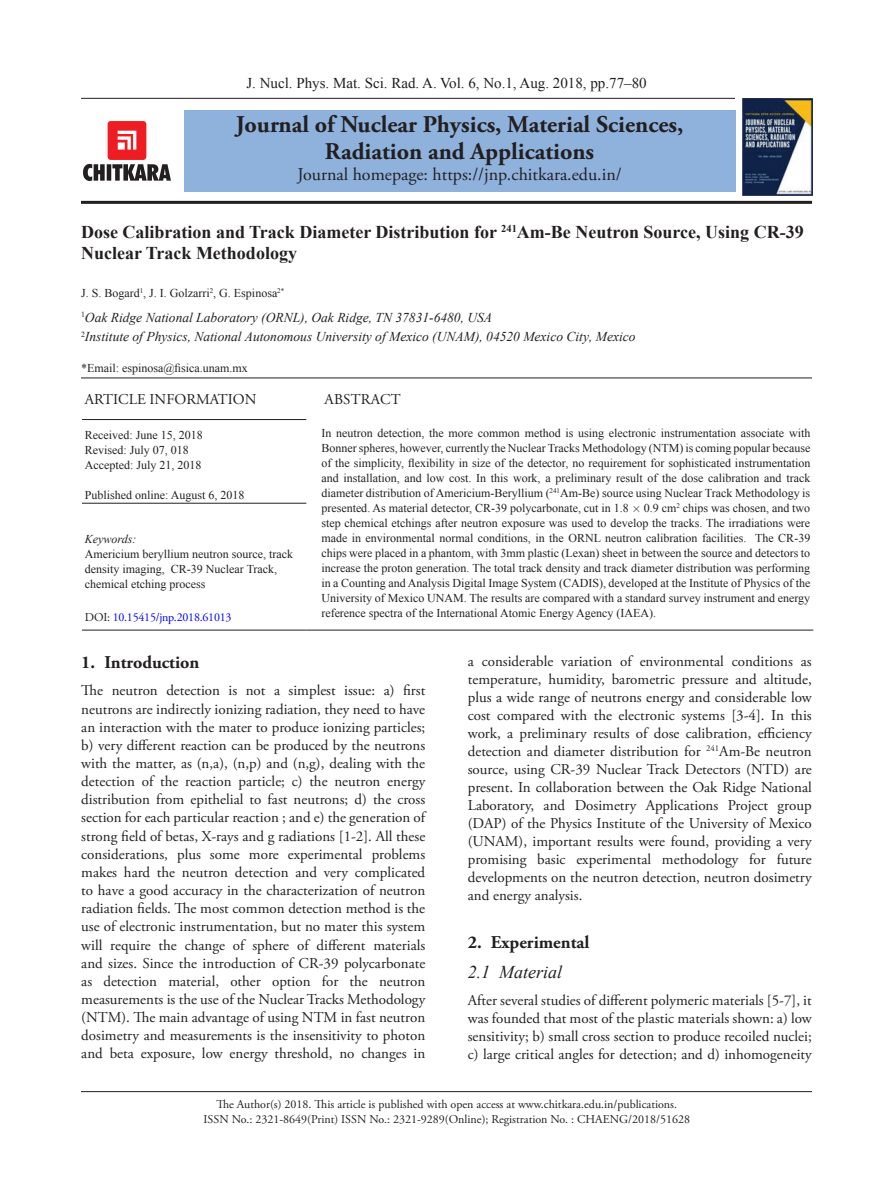
<style>
.page{position:relative;width:893px;height:1191px;background:#fff}
.page>*{position:absolute;margin:0;border:0;box-sizing:border-box;transform-origin:0 0}
.t1{font:700 24px/27px "Adobe Garamond Pro";color:#231f20;text-align:center}
.email{font:700 18px/21px "Times New Roman";color:#231f20}
.t2{font:18px "Adobe Garamond Pro";color:#231f20}
.t3{font:700 18px "Adobe Garamond Pro";color:#231f20}
.t4{font:italic 18px "Times New Roman";color:#231f20}
.TX{font:15px/18.1px "Adobe Garamond Pro";color:#231f20;text-align:justify}
.doi{font:15px "Times New Roman";color:#231f20}
.abstract_title{font:15px "Adobe Garamond Pro";letter-spacing:.015em;color:#231f20}
.email-2{font:italic 13.5px/19.5px "Times New Roman";color:#231f20}
.abstract{font:12px/15px "Times New Roman";color:#231f20;text-align:justify}
.t5{font:12px/15px "Adobe Garamond Pro";color:#231f20;text-align:center}
.Keyword{font:12px/15px "Times New Roman";color:#231f20}
.pub-online{font:12px "Times New Roman";color:#231f20}
.email-3{font:12px "Times New Roman";color:#231f20}
.Footer_txt{font:12px "Adobe Garamond Pro";letter-spacing:-.02em;color:#00f}
.s1{font-style:italic}
.s2{color:#231f20}
</style>
<div class="page">
<hr style="left:81px;top:1091px;width:731px;height:1px;background:#231f20">
<img style="left:743px;top:98px;width:69px;height:97px">
<hr style="left:81px;top:201px;width:731px;height:3px;background:#231f20">
<div style="left:184px;top:110px;width:551px;height:81px;background:#8fb2dd"></div>
<hr style="left:81px;top:98px;width:654px;height:1px;background:#231f20">
<hr style="left:81px;top:377px;width:731px;height:1px;background:#231f20">
<hr style="left:82px;top:419px;width:224px;height:1px;background:#231f20">
<hr style="left:82px;top:503px;width:224px;height:1px;background:#231f20">
<hr style="left:306px;top:629px;width:507px;height:1px;background:#231f20">
<hr style="left:82px;top:629px;width:224px;height:1px;background:#231f20">
<img style="left:83px;top:121px;width:88px;height:60px">
<p class="doi" style="left:246px;top:73px;width:402px">J. Nucl. Phys. Mat. Sci. Rad. A. Vol. 6, No.1, Aug. 2018, pp.77–80</p>
<h1 class="t1" style="left:236px;top:112px;width:449px">Journal of Nuclear Physics, Material Sciences,<br>Radiation and Applications</h1>
<p class="t2" style="left:297px;top:164px;width:326px">Journal homepage: https://jnp.chitkara.edu.in/</p>
<p class="email" style="left:81px;top:221px;width:724px">Dose Calibration and Track Diameter Distribution for <sup>241</sup>Am-Be Neutron Source, Using CR-39<br>Nuclear Track Methodology</p>
<p class="email-3" style="left:81px;top:284px;width:205px">J. S. Bogard<sup>1</sup>, J. I. Golzarri<sup>2</sup>, G. Espinosa<sup>2*</sup></p>
<p class="email-2" style="left:81px;top:307px;width:556px"><sup>1</sup>Oak Ridge National Laboratory (ORNL), Oak Ridge, TN 37831-6480, USA<br><sup>2</sup> Institute of Physics, National Autonomous University of Mexico (UNAM), 04520 Mexico City, Mexico</p>
<p class="email-3" style="left:81px;top:359px;width:168px">*Email: espinosa@fisica.unam.mx</p>
<h4 class="TX" style="left:85px;top:391px;width:173px">ARTICLE INFORMATION</h4>
<p class="abstract_title" style="left:324px;top:390px;width:78px">ABSTRACT</p>
<p class="pub-online" style="left:85px;top:426px;width:119px">Received: June 15, 2018</p>
<p class="pub-online" style="left:85px;top:441px;width:106px">Revised: July 07, 018</p>
<p class="pub-online" style="left:85px;top:456px;width:118px">Accepted: July 21, 2018</p>
<p class="pub-online" style="left:85px;top:486px;width:161px">Published online: August 6, 2018</p>
<p class="abstract" style="left:321px;top:425px;width:490px">In neutron detection, the more common method is using electronic instrumentation associate with Bonner spheres, however, currently the Nuclear Tracks Methodology (NTM) is coming popular because of the simplicity, flexibility in size of the detector, no requirement for sophisticated instrumentation and installation, and low cost. In this work, a preliminary result of the dose calibration and track diameter distribution of Americium-Beryllium (<sup>241</sup>Am-Be) source using Nuclear Track Methodology is presented. As material detector, CR-39 polycarbonate, cut in 1.8</p>
<p class="abstract" style="left:321px;top:500px;width:490px;text-indent:323px">0.9 cm<sup>2</sup> chips was chosen, and two step chemical etchings after neutron exposure was used to develop the tracks. The irradiations were made in environmental normal conditions, in the ORNL neutron calibration facilities. The CR-39 chips were placed in a phantom, with 3mm plastic (Lexan) sheet in between the source and detectors to increase the proton generation. The total track density and track diameter distribution was performing in a Counting and Analysis Digital Image System (CADIS), developed at the Institute of Physics of the University of Mexico UNAM. The results are compared with a standard survey instrument and energy reference spectra of the International Atomic Energy Agency (IAEA).</p>
<p class="Keyword" style="left:85px;top:531px;width:210px"><span class="s1">Keywords:<br></span>Americium beryllium neutron source, track density imaging, CR-39 Nuclear Track, chemical etching process</p>
<p class="Footer_txt" style="left:85px;top:610px;width:148px"><span class="s2">DOI:</span> 10.15415/jnp.2018.61013</p>
<h1 class="t3" style="left:81px;top:652px;width:120px">1. Introduction</h1>
<p class="TX" style="left:81px;top:682px;width:345px">The neutron detection is not a simplest issue: a) first neutrons are indirectly ionizing radiation, they need to have an interaction with the mater to produce ionizing particles; b) very different reaction can be produced by the neutrons with the matter, as (n,a), (n,p) and (n,g), dealing with the detection of the reaction particle; c) the neutron energy distribution from epithelial to fast neutrons; d) the cross section for each particular reaction ; and e) the generation of strong field of betas, X-rays and g radiations [1-2]. All these considerations, plus some more experimental problems makes hard the neutron detection and very complicated to have a good accuracy in the characterization of neutron radiation fields. The most common detection method is the use of electronic instrumentation, but no mater this system will require the change of sphere of different materials and sizes. Since the introduction of CR-39 polycarbonate as detection material, other option for the neutron measurements is the use of the Nuclear Tracks Methodology (NTM). The main advantage of using NTM in fast neutron dosimetry and measurements is the insensitivity to photon and beta exposure, low energy threshold, no changes in</p>
<p class="TX" style="left:468px;top:653px;width:345px">a considerable variation of environmental conditions as temperature, humidity, barometric pressure and altitude, plus a wide range of neutrons energy and considerable low cost compared with the electronic systems [3-4]. In this work, a preliminary results of dose calibration, efficiency detection and diameter distribution for <sup>241</sup>Am-Be neutron source, using CR-39 Nuclear Track Detectors (NTD) are present. In collaboration between the Oak Ridge National Laboratory, and Dosimetry Applications Project group (DAP) of the Physics Institute of the University of Mexico (UNAM), important results were found, providing a very promising basic experimental methodology for future developments on the neutron detection, neutron dosimetry and energy analysis.</p>
<h1 class="t3" style="left:468px;top:932px;width:123px">2. Experimental</h1>
<h2 class="t4" style="left:468px;top:959px;width:96px">2.1 Material</h2>
<p class="TX" style="left:468px;top:992px;width:345px">After several studies of different polymeric materials [5-7], it was founded that most of the plastic materials shown: a) low sensitivity; b) small cross section to produce recoiled nuclei; c) large critical angles for detection; and d) inhomogeneity</p>
<p class="t5" style="left:204px;top:1097px;width:488px">The Author(s) 2018. This article is published with open access at www.chitkara.edu.in/publications.<br>ISSN No.: 2321-8649(Print) ISSN No.: 2321-9289(Online); Registration No. : CHAENG/2018/51628</p>
</div>
